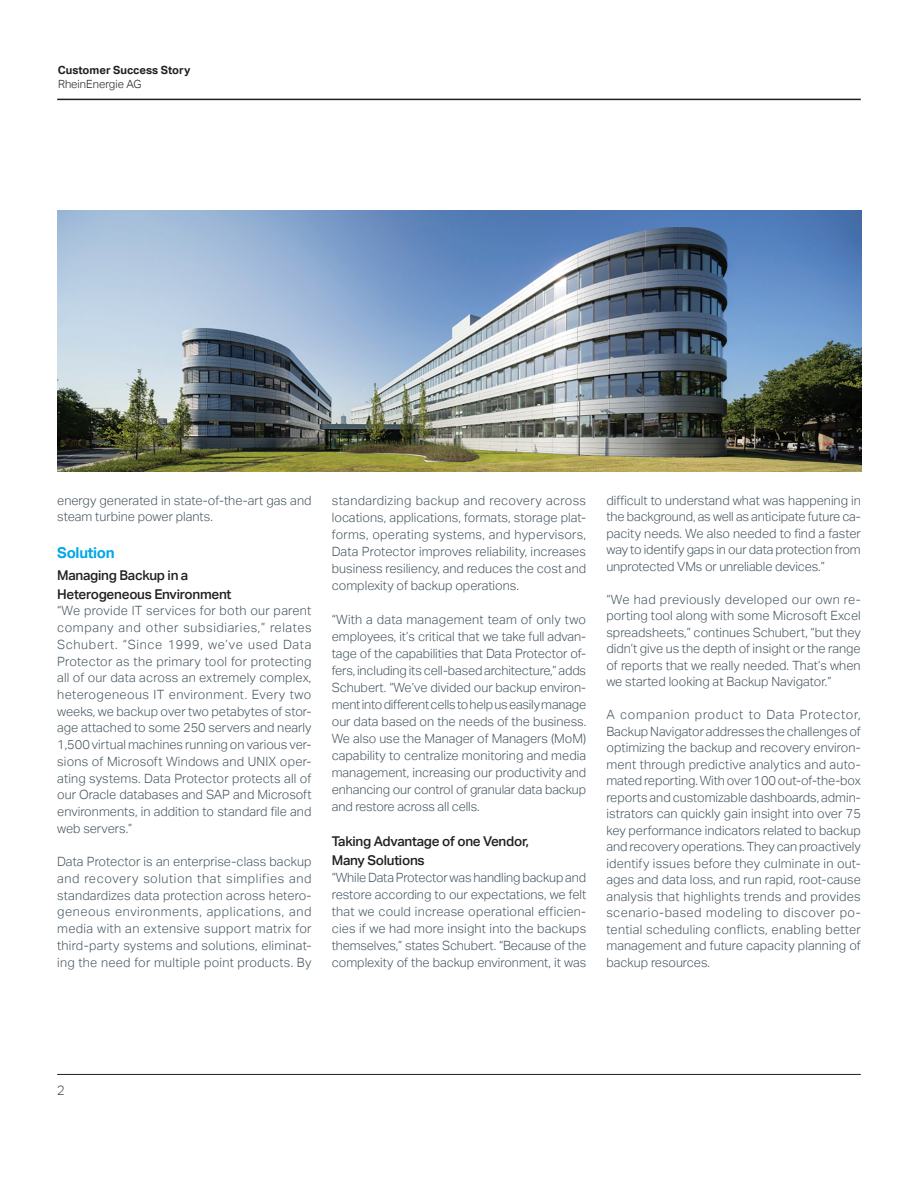
<style>
.page{position:relative;width:918px;height:1188px;background:#fff}
.page>*{position:absolute;margin:0;border:0;box-sizing:border-box;transform-origin:0 0}
.subhead_10_13-blue{font:700 15px "Aktiv Grotesk";letter-spacing:-.02em;color:#00a7e9}
.subhead_9_12_first_l{font:500 13.5px/18.3px "Aktiv Grotesk";letter-spacing:-.02em;color:#231f20}
.t1{font:300 13.5px "Aktiv Grotesk";color:#45555f}
.body_8_5_11-grey{font:300 12.75px/16.5px "Aktiv Grotesk";color:#45555f;text-align:justify}
.t2{font:700 11.25px "Aktiv Grotesk";color:#231f20}
.t3{font:300 11.25px "Aktiv Grotesk";color:#231f20}
</style>
<div class="page">
<hr style="left:57px;top:1074px;width:804px;height:1px;background:#231f20">
<hr style="left:57px;top:99px;width:804px;height:1px;background:#231f20">
<img style="left:57px;top:211px;width:805px;height:260px">
<p class="t2" style="left:58px;top:64px;width:134px">Customer Success Story</p>
<p class="t3" style="left:58px;top:78px;width:85px">RheinEnergie AG</p>
<p class="body_8_5_11-grey" style="left:57px;top:492px;width:256px">energy generated in state-of-the-art gas and steam turbine power plants.</p>
<p class="subhead_10_13-blue" style="left:57px;top:544px;width:59px">Solution</p>
<p class="subhead_9_12_first_l" style="left:57px;top:567px;width:176px">Managing Backup in a<br>Heterogeneous Environment</p>
<p class="body_8_5_11-grey" style="left:57px;top:603px;width:256px">“We provide IT services for both our parent company and other subsidiaries,” relates Schubert. “Since 1999, we’ve used Data Protector as the primary tool for protecting all of our data across an extremely complex, heterogeneous IT environment. Every two weeks, we backup over two petabytes of stor&shy;age attached to some 250 servers and nearly 1,500 virtual machines running on various ver&shy;sions of Microsoft Windows and UNIX oper&shy;ating systems. Data Protector protects all of our Oracle databases and SAP and Microsoft environments, in addition to standard file and web servers.”</p>
<p class="body_8_5_11-grey" style="left:57px;top:853px;width:256px">Data Protector is an enterprise-class backup and recovery solution that simplifies and standardizes data protection across hetero&shy;geneous environments, applications, and media with an extensive support matrix for third-party systems and solutions, eliminat&shy;ing the need for multiple point products. By</p>
<p class="body_8_5_11-grey" style="left:332px;top:492px;width:256px;line-height:17px">standardizing backup and recovery across locations, applications, formats, storage plat&shy;forms, operating systems, and hypervisors, Data Protector improves reliability, increases business resiliency, and reduces the cost and complexity of backup operations.</p>
<p class="body_8_5_11-grey" style="left:332px;top:611px;width:256px;line-height:17px">“With a data management team of only two employees, it’s critical that we take full advan&shy;tage of the capabilities that Data Protector of&shy;fers, including its cell-based architecture,” adds Schubert. “We’ve divided our backup environ&shy;ment into different cells to help us easily manage our data based on the needs of the business.<br>We also use the Manager of Managers (MoM) capability to centralize monitoring and media management, increasing our productivity and enhancing our control of granular data backup and restore across all cells.</p>
<p class="subhead_9_12_first_l" style="left:332px;top:832px;width:199px">Taking Advantage of one Vendor,<br>Many Solutions</p>
<p class="body_8_5_11-grey" style="left:332px;top:869px;width:256px;line-height:17px">“While Data Protector was handling backup and restore according to our expectations, we felt that we could increase operational efficien&shy;cies if we had more insight into the backups themselves,” states Schubert. “Because of the complexity of the backup environment, it was</p>
<p class="body_8_5_11-grey" style="left:606px;top:492px;width:256px">difficult to understand what was happening in the background, as well as anticipate future ca&shy;pacity needs. We also needed to find a faster way to identify gaps in our data protection from unprotected VMs or unreliable devices.”</p>
<p class="body_8_5_11-grey" style="left:606px;top:591px;width:256px">“We had previously developed our own re&shy;porting tool along with some Microsoft Excel spreadsheets,” continues Schubert, “but they didn’t give us the depth of insight or the range of reports that we really needed. That’s when we started looking at Backup Navigator.”</p>
<p class="body_8_5_11-grey" style="left:606px;top:706px;width:256px">A companion product to Data Protector, Backup Navigator addresses the challenges of optimizing the backup and recovery environ&shy;ment through predictive analytics and auto&shy;mated reporting. With over 100 out-of-the-box reports and customizable dashboards, admin&shy;istrators can quickly gain insight into over 75 key performance indicators related to backup and recovery operations. They can proactively identify issues before they culminate in out&shy;ages and data loss, and run rapid, root-cause analysis that highlights trends and provides scenario-based modeling to discover po&shy;tential scheduling conflicts, enabling better management and future capacity planning of backup resources.</p>
<p class="t1" style="left:57px;top:1082px;width:9px">2</p>
</div>
